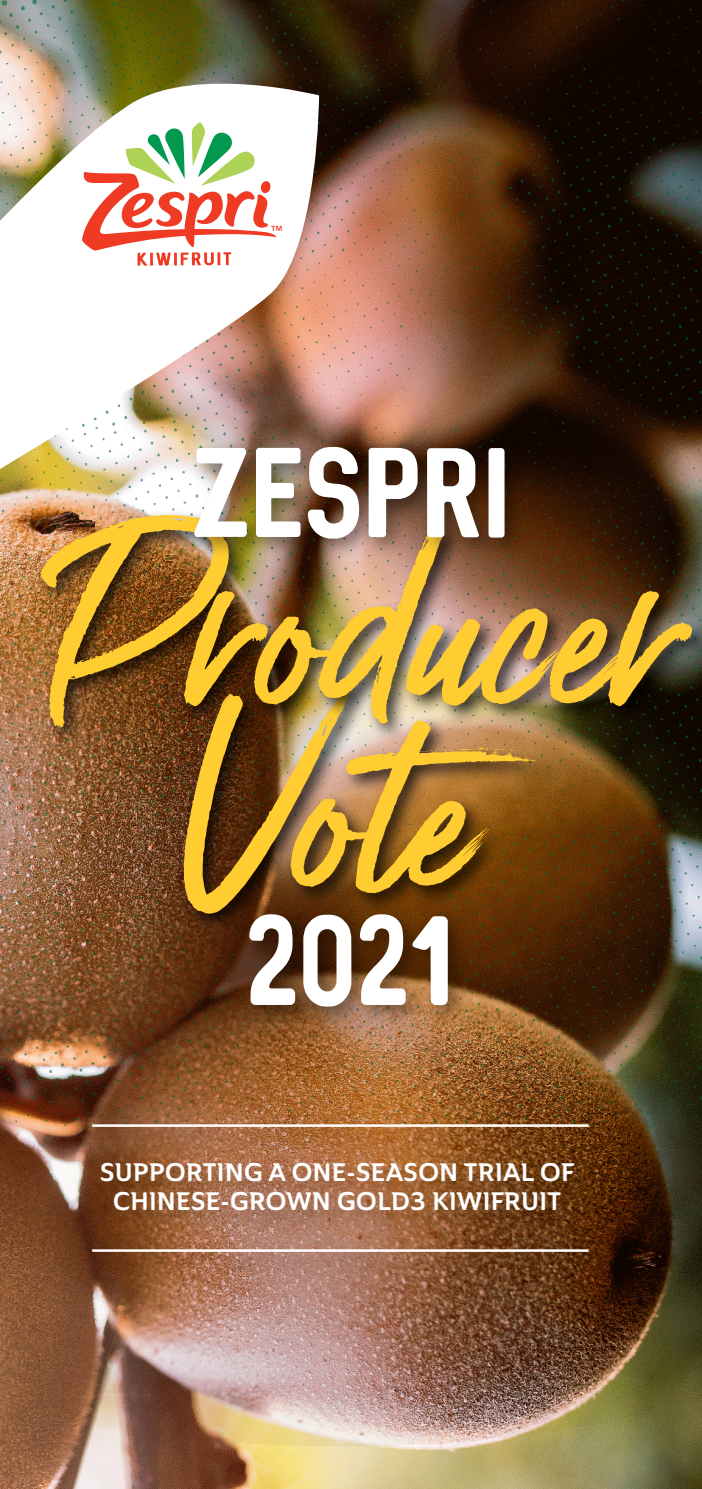
<style>
.page{position:relative;width:702px;height:1489px;background:#fff}
.page>*{position:absolute;margin:0;border:0;box-sizing:border-box;transform-origin:0 0}
.t1{font:225.5px "Gotcha";color:#ffcc31}
.t2{font:102px "Sequel Neue";letter-spacing:-.045em;color:#fff}
.Body_Copy{font:25px/28.8px "Ainslie Nor Bol";letter-spacing:.02em;color:#fff;text-align:center}
</style>
<div class="page">
<img style="left:0;top:822px;width:702px;height:666px">
<img style="left:0;top:824px;width:702px;height:179px">
<img style="left:0;top:1003px;width:702px;height:443px">
<img style="left:0;top:0;width:702px;height:822px">
<img style="left:0;top:65px;width:319px;height:655px">
<svg style="left:82px;top:122px;width:200px;height:144px"></svg>
<div style="left:242px;top:906px;width:228px;height:122px;background:#000;opacity:.4"></div>
<div style="left:97px;top:1157px;width:501px;height:78px;background:#000;opacity:.25"></div>
<div style="left:88px;top:1119px;width:524px;height:32px;background:#000;opacity:.25"></div>
<hr style="left:92px;top:1124px;width:496px;height:2px;background:#fff">
<div style="left:88px;top:1244px;width:524px;height:32px;background:#000;opacity:.25"></div>
<hr style="left:92px;top:1249px;width:496px;height:2px;background:#fff">
<div style="left:177px;top:681px;width:377px;height:253px;background:#000;opacity:.75"></div>
<div style="left:35px;top:509px;width:667px;height:238px;background:#000;opacity:.75"></div>
<div style="left:187px;top:439px;width:340px;height:121px;background:#000;opacity:.4"></div>
<p class="t2" style="left:189px;top:422px;width:325px">ZESPRI</p>
<p class="t1" style="left:38px;top:479px;width:639px">Producer</p>
<p class="t1" style="left:177px;top:662px;width:370px">Vote</p>
<p class="t2" style="left:244px;top:890px;width:213px">2021</p>
<p class="Body_Copy" style="left:100px;top:1158px;width:475px">SUPPORTING A ONE-SEASON TRIAL OF<br>CHINESE-GROWN GOLD3 KIWIFRUIT</p>
</div>
